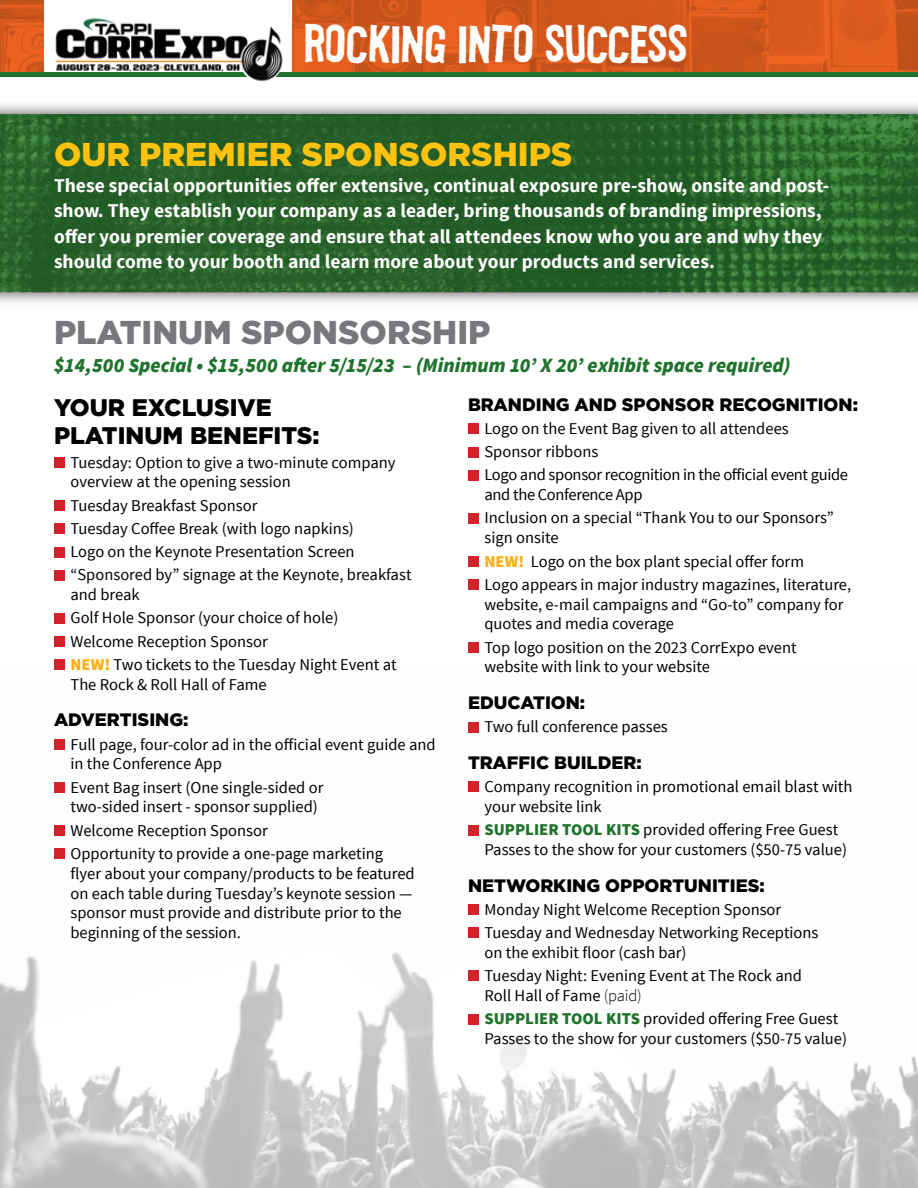
<style>
.page{position:relative;width:918px;height:1188px;background:#fff}
.page>*{position:absolute;margin:0;border:0;box-sizing:border-box;transform-origin:0 0}
.t1{font:49.2px "Flyerfonts Hardcore";letter-spacing:.01em;color:#fff}
.t2{font:900 33px "Gotham HTF";color:#ffc20e}
.t3{font:900 33px "Gotham HTF";color:#77787b}
.t4{font:900 24px/28.8px "Gotham HTF";color:#000}
.t5{font:italic 900 20.25px "Source Sans Pro";color:#1f732d}
.t6{font:700 19.5px/25.5px "Source Sans Pro";color:#fff}
.t7{font:900 18px "Gotham HTF";color:#000}
.t8{font:16.5px/23.2px "Source Sans Pro";color:#000}
.s1{font-weight:900;color:#fcaf17}
.s2{font-weight:900;color:#1f732d}
.s3{font-weight:300}
</style>
<div class="page">
<img style="left:0;top:659px;width:918px;height:529px">
<div style="left:0;top:100px;width:918px;height:208px;background:#000;opacity:.75"></div>
<img style="left:0;top:115px;width:918px;height:177px">
<div style="left:54px;top:457px;width:10px;height:11px;background:#d2232a"></div>
<div style="left:54px;top:500px;width:10px;height:11px;background:#d2232a"></div>
<div style="left:54px;top:524px;width:10px;height:10px;background:#d2232a"></div>
<div style="left:54px;top:547px;width:10px;height:10px;background:#d2232a"></div>
<div style="left:54px;top:570px;width:10px;height:10px;background:#d2232a"></div>
<div style="left:54px;top:613px;width:10px;height:10px;background:#d2232a"></div>
<div style="left:54px;top:636px;width:10px;height:11px;background:#d2232a"></div>
<div style="left:54px;top:660px;width:10px;height:10px;background:#d2232a"></div>
<div style="left:54px;top:739px;width:10px;height:11px;background:#d2232a"></div>
<div style="left:54px;top:782px;width:10px;height:11px;background:#d2232a"></div>
<div style="left:54px;top:825px;width:10px;height:11px;background:#d2232a"></div>
<div style="left:54px;top:849px;width:10px;height:10px;background:#d2232a"></div>
<div style="left:468px;top:424px;width:10px;height:10px;background:#d2232a"></div>
<div style="left:468px;top:447px;width:10px;height:10px;background:#d2232a"></div>
<div style="left:468px;top:470px;width:10px;height:10px;background:#d2232a"></div>
<div style="left:468px;top:513px;width:10px;height:10px;background:#d2232a"></div>
<div style="left:468px;top:556px;width:10px;height:11px;background:#d2232a"></div>
<div style="left:468px;top:579px;width:10px;height:11px;background:#d2232a"></div>
<div style="left:468px;top:642px;width:10px;height:11px;background:#d2232a"></div>
<div style="left:468px;top:722px;width:10px;height:10px;background:#d2232a"></div>
<div style="left:468px;top:782px;width:10px;height:10px;background:#d2232a"></div>
<div style="left:468px;top:825px;width:10px;height:10px;background:#d2232a"></div>
<div style="left:468px;top:905px;width:10px;height:10px;background:#d2232a"></div>
<div style="left:468px;top:928px;width:10px;height:10px;background:#d2232a"></div>
<div style="left:468px;top:971px;width:10px;height:10px;background:#d2232a"></div>
<div style="left:468px;top:1014px;width:10px;height:10px;background:#d2232a"></div>
<img style="left:0;top:0;width:918px;height:73px">
<div style="left:45px;top:0;width:247px;height:75px;background:#fff"></div>
<hr style="left:0;top:73px;width:918px;height:4px;background:#1f732d">
<img style="left:54px;top:18px;width:232px;height:64px">
<h1 class="t1" style="left:305px;top:13px;width:384px">ROCKING INTO SUCCESS</h1>
<h2 class="t2" style="left:54px;top:135px;width:520px">OUR PREMIER SPONSORSHIPS</h2>
<p class="t6" style="left:54px;top:173px;width:777px">These special opportunities offer extensive, continual exposure pre-show, onsite and post&shy;show. They establish your company as a leader, bring thousands of branding impressions, offer you premier coverage and ensure that all attendees know who you are and why they should come to your booth and learn more about your products and services.</p>
<h2 class="t3" style="left:54px;top:313px;width:438px">PLATINUM SPONSORSHIP</h2>
<p class="t5" style="left:54px;top:352px;width:738px">$14,500 Special • $15,500 after 5/15/23 – (Minimum 10’ X 20’ exhibit space required)</p>
<h3 class="t4" style="left:54px;top:392px;width:267px">YOUR EXCLUSIVE<br>PLATINUM BENEFITS:</h3>
<p class="t8" style="left:70px;top:453px;width:327px;line-height:19.8px">Tuesday: Option to give a two-minute company overview at the opening session</p>
<p class="t8" style="left:70px;top:494px;width:343px">Tuesday Breakfast Sponsor<br>Tuesday Coffee Break (with logo napkins)<br>Logo on the Keynote Presentation Screen “Sponsored by” signage at the Keynote, breakfast</p>
<p class="t8" style="left:70px;top:583px;width:328px">and break<br>Golf Hole Sponsor (your choice of hole)<br>Welcome Reception Sponsor<br><span class="s1">NEW!</span> Two tickets to the Tuesday Night Event at</p>
<p class="t8" style="left:70px;top:673px;width:198px">The Rock &amp; Roll Hall of Fame</p>
<p class="t7" style="left:54px;top:710px;width:136px">ADVERTISING:</p>
<p class="t8" style="left:70px;top:735px;width:367px;line-height:19.8px">Full page, four-color ad in the official event guide and in the Conference App</p>
<p class="t8" style="left:70px;top:778px;width:254px;line-height:19.8px">Event Bag insert (One single-sided or two-sided insert - sponsor supplied)</p>
<p class="t8" style="left:70px;top:819px;width:314px">Welcome Reception Sponsor<br>Opportunity to provide a one-page marketing</p>
<p class="t8" style="left:70px;top:864px;width:346px;line-height:19.8px">flyer about your company/products to be featured on each table during Tuesday’s keynote session — sponsor must provide and distribute prior to the beginning of the session.</p>
<p class="t7" style="left:468px;top:394px;width:391px">BRANDING AND SPONSOR RECOGNITION:</p>
<p class="t8" style="left:484px;top:417px;width:365px">Logo on the Event Bag given to all attendees<br>Sponsor ribbons<br>Logo and sponsor recognition in the official event guide</p>
<p class="t8" style="left:484px;top:483px;width:351px">and the Conference App<br>Inclusion on a special “Thank You to our Sponsors”</p>
<p class="t8" style="left:484px;top:526px;width:368px">sign onsite<br><span class="s1">NEW!</span> Logo on the box plant special offer form<br>Logo appears in major industry magazines, literature,</p>
<p class="t8" style="left:484px;top:594px;width:360px;line-height:19.8px">website, e-mail campaigns and “Go-to” company for quotes and media coverage</p>
<p class="t8" style="left:484px;top:638px;width:314px;line-height:19.8px">Top logo position on the 2023 CorrExpo event website with link to your website</p>
<p class="t7" style="left:468px;top:692px;width:119px">EDUCATION:</p>
<p class="t8" style="left:484px;top:715px;width:185px">Two full conference passes</p>
<p class="t7" style="left:468px;top:752px;width:175px">TRAFFIC BUILDER:</p>
<p class="t8" style="left:484px;top:777px;width:369px;line-height:19.8px">Company recognition in promotional email blast with your website link</p>
<p class="t8" style="left:484px;top:820px;width:364px;line-height:19.8px"><span class="s2">SUPPLIER TOOL KITS</span> provided offering Free Guest<br>Passes to the show for your customers ($50-75 value)</p>
<p class="t7" style="left:468px;top:875px;width:298px">NETWORKING OPPORTUNITIES:</p>
<p class="t8" style="left:484px;top:898px;width:336px">Monday Night Welcome Reception Sponsor<br>Tuesday and Wednesday Networking Receptions</p>
<p class="t8" style="left:484px;top:941px;width:319px">on the exhibit floor (cash bar)<br>Tuesday Night: Evening Event at The Rock and</p>
<p class="t8" style="left:484px;top:984px;width:355px">Roll Hall of Fame <span class="s3">(paid)<br></span><span class="s2">SUPPLIER TOOL KITS</span> provided offering Free Guest</p>
<p class="t8" style="left:484px;top:1027px;width:364px">Passes to the show for your customers ($50-75 value)</p>
</div>
